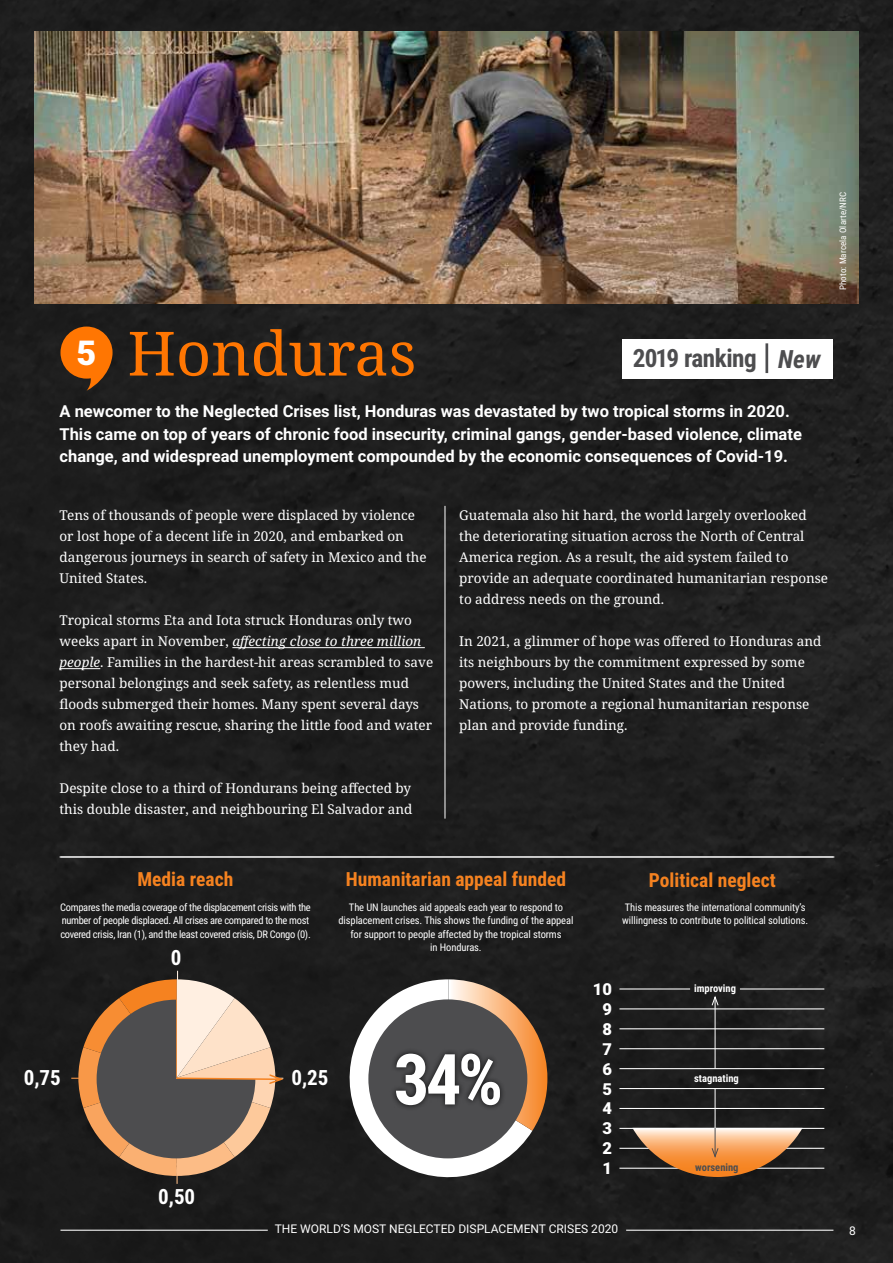
<style>
.page{position:relative;width:893px;height:1263px;background:#1e1e1e}
.page>*{position:absolute;margin:0;border:0;box-sizing:border-box;transform-origin:0 0}
.t1{font:700 70.5px "Roboto Condensed";color:#fff}
.t2{font:61.05px "Noto Serif";color:#ff7602}
.t3{font:700 25.2px "Roboto Condensed";letter-spacing:-.02em;color:#4d4d4f}
.t4{font:700 21px "Roboto Condensed";color:#fff}
.t5{font:700 19.5px "Roboto Condensed";color:#f58220}
.t6{font:700 16.5px/22.5px "Roboto";color:#fff}
.t7{font:900 16.5px/19.8px "Roboto";color:#fff;text-align:center}
.t8{font:13.5px/21px "Noto Serif";color:#fff}
.t9{font:12px "Roboto";color:#fff}
.t10{font:10.5px/13.5px "Roboto Condensed";letter-spacing:-.01em;color:#fff}
.t11{font:10.5px/13.5px "Roboto Condensed";letter-spacing:-.03em;color:#fff}
.t12{font:700 10.5px "Roboto Condensed";color:#fff}
.t13{font:700 10.5px "Roboto Condensed";color:#4d4d4f}
.t14{font:9px "Roboto Condensed";letter-spacing:.01em;color:#fff}
.s1{font-style:italic}
</style>
<div class="page">
<hr style="left:626px;top:1230px;width:207px;height:1px;background:#fff">
<hr style="left:60px;top:1230px;width:208px;height:1px;background:#fff">
<hr style="left:60px;top:857px;width:774px;height:1px;background:#fff">
<svg style="left:60px;top:327px;width:53px;height:64px;background:#b2580b"></svg>
<svg style="left:336px;top:979px;width:211px;height:212px"></svg>
<hr style="left:232px;top:647px;width:193px;height:1px;background:#fff">
<hr style="left:60px;top:668px;width:40px;height:1px;background:#fff">
<hr style="left:445px;top:506px;width:1px;height:313px;background:#fff">
<div style="left:368px;top:999px;width:159px;height:159px;background:#4d4d4f;border-radius:50%"></div>
<hr style="left:619px;top:1028px;width:205px;height:1px;background:#fff">
<hr style="left:619px;top:1068px;width:205px;height:1px;background:#fff">
<hr style="left:619px;top:1108px;width:205px;height:1px;background:#fff">
<hr style="left:619px;top:1008px;width:205px;height:1px;background:#fff">
<hr style="left:619px;top:1048px;width:205px;height:1px;background:#fff">
<hr style="left:619px;top:1088px;width:205px;height:1px;background:#fff">
<hr style="left:619px;top:1128px;width:205px;height:1px;background:#fff">
<hr style="left:619px;top:1148px;width:205px;height:1px;background:#fff">
<hr style="left:619px;top:1168px;width:205px;height:1px;background:#fff">
<hr style="left:715px;top:997px;width:1px;height:72px;background:#fff">
<svg style="left:711px;top:996px;width:8px;height:10px"></svg>
<hr style="left:715px;top:1088px;width:1px;height:40px;background:#fff">
<svg style="left:632px;top:1128px;width:171px;height:49px;background:#ba875b"></svg>
<div style="left:622px;top:339px;width:210px;height:39px;background:#fff"></div>
<hr style="left:765px;top:343px;width:3px;height:30px;background:#4d4d4f">
<img style="left:34px;top:31px;width:825px;height:272px">
<div style="left:390px;top:1047px;width:116px;height:64px;background:#000;opacity:.8"></div>
<svg style="left:71px;top:971px;width:215px;height:213px;background:#776555"></svg>
<hr style="left:619px;top:988px;width:71px;height:1px;background:#fff">
<hr style="left:740px;top:988px;width:84px;height:1px;background:#fff">
<h2 class="t2" style="left:77px;top:312px;width:341px"><sup>5</sup> Honduras</h2>
<h3 class="t3" style="left:633px;top:340px;width:189px">2019 ranking <span class="s1">New</span></h3>
<p class="t6" style="left:60px;top:399px;width:744px">A newcomer to the Neglected Crises list, Honduras was devastated by two tropical storms in 2020.<br>This came on top of years of chronic food insecurity, criminal gangs, gender-based violence, climate change, and widespread unemployment compounded by the economic consequences of Covid-19.</p>
<p class="t14" style="left:836px;top:290px;width:100px;rotate:-90deg">Photo: Marcela Olarte/NRC</p>
<p class="t8" style="left:60px;top:505px;width:369px">Tens of thousands of people were displaced by violence or lost hope of a decent life in 2020, and embarked on dangerous journeys in search of safety in Mexico and the United States.</p>
<p class="t8" style="left:60px;top:610px;width:375px">Tropical storms Eta and Iota struck Honduras only two weeks apart in November, <span class="s1">affecting close to three million people</span>. Families in the hardest-hit areas scrambled to save personal belongings and seek safety, as relentless mud floods submerged their homes. Many spent several days on roofs awaiting rescue, sharing the little food and water they had.</p>
<p class="t8" style="left:60px;top:778px;width:354px">Despite close to a third of Hondurans being affected by this double disaster, and neighbouring El Salvador and</p>
<p class="t8" style="left:459px;top:505px;width:370px">Guatemala also hit hard, the world largely overlooked the deteriorating situation across the North of Central America region. As a result, the aid system failed to provide an adequate coordinated humanitarian response to address needs on the ground.</p>
<p class="t8" style="left:459px;top:631px;width:364px">In 2021, a glimmer of hope was offered to Honduras and its neighbours by the commitment expressed by some powers, including the United States and the United Nations, to promote a regional humanitarian response plan and provide funding.</p>
<h3 class="t5" style="left:138px;top:866px;width:97px">Media reach</h3>
<h3 class="t5" style="left:346px;top:866px;width:222px">Humanitarian appeal funded</h3>
<h3 class="t5" style="left:649px;top:866px;width:128px">Political neglect</h3>
<p class="t11" style="left:60px;top:900px;width:252px">Compares the media coverage of the displacement crisis with the number of people displaced. All crises are compared to the most covered crisis, Iran (1), and the least covered crisis, DR Congo (0).</p>
<h3 class="t4" style="left:171px;top:943px;width:12px">0</h3>
<p class="t10" style="left:338px;top:900px;width:236px;text-align:center">The UN launches aid appeals each year to respond to displacement crises. This shows the funding of the appeal for support to people affected by the tropical storms<br>in Honduras.</p>
<h3 class="t4" style="left:24px;top:1062px;width:39px">0,75</h3>
<h3 class="t4" style="left:291px;top:1062px;width:39px">0,25</h3>
<h3 class="t4" style="left:158px;top:1182px;width:39px">0,50</h3>
<h1 class="t1" style="left:394px;top:1030px;width:111px">34%</h1>
<p class="t10" style="left:622px;top:900px;width:187px">This measures the international community’s willingness to contribute to political solutions.</p>
<p class="t7" style="left:593px;top:979px;width:21px">10<br>9<br>8<br>7<br>6<br>5<br>4<br>3<br>2<br>1</p>
<p class="t12" style="left:694px;top:981px;width:43px">improving</p>
<p class="t12" style="left:694px;top:1071px;width:46px">stagnating</p>
<p class="t13" style="left:695px;top:1159px;width:45px">worsening</p>
<p class="t9" style="left:275px;top:1220px;width:345px">THE WORLD’S MOST NEGLECTED DISPLACEMENT CRISES 2020</p>
<p class="t9" style="left:849px;top:1222px;width:8px">8</p>
</div>
